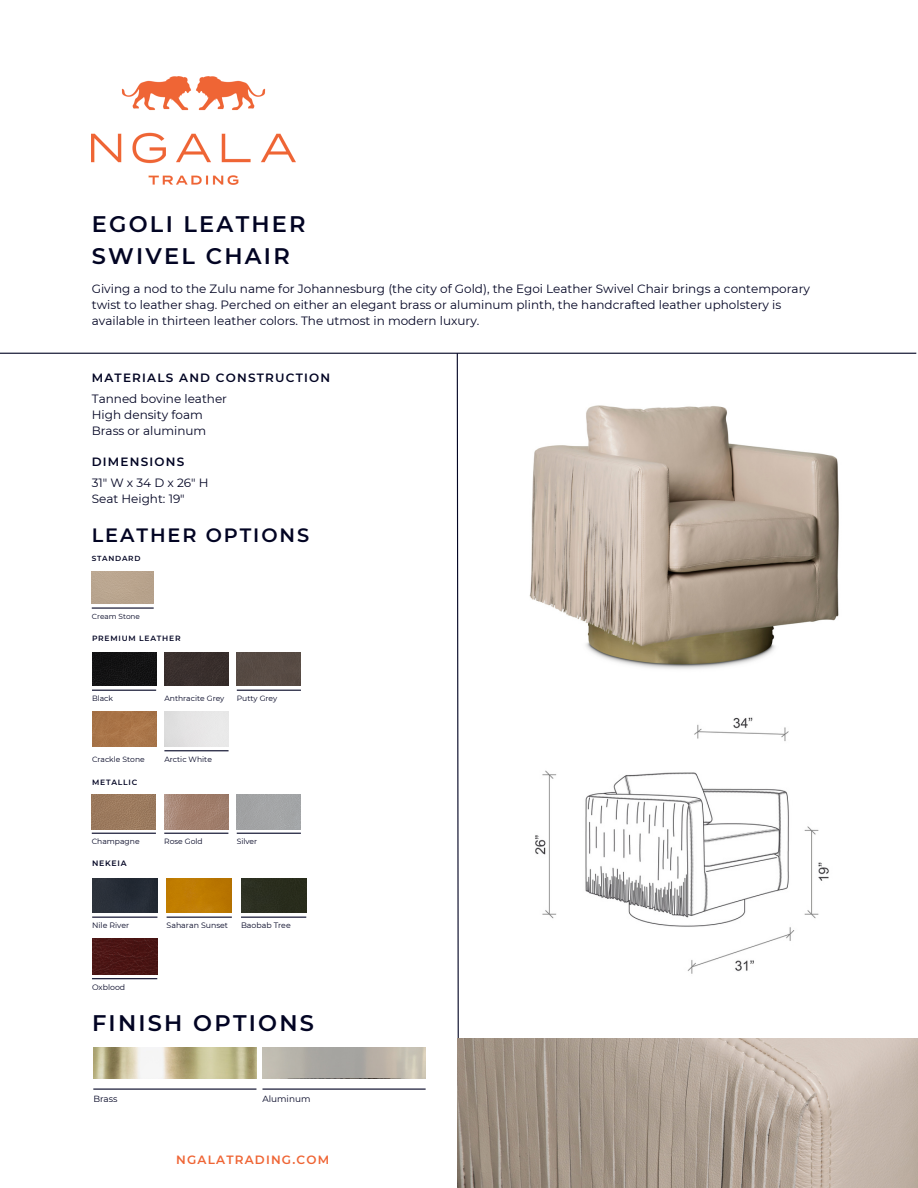
<style>
.page{position:relative;width:918px;height:1188px;background:#fff}
.page>*{position:absolute;margin:0;border:0;box-sizing:border-box;transform-origin:0 0}
.t1{font:600 22.5px "Montserrat";letter-spacing:.1em;color:#020423}
.t2{font:600 19.35px "Montserrat";letter-spacing:.1em;color:#020423}
.t3{font:12px/16px "Montserrat";color:#020423}
.t4{font:600 12px "Montserrat";letter-spacing:.1em;color:#020423}
.t5{font:600 12px "Montserrat";letter-spacing:.1em;color:#ef6535}
.t6{font:12px "Montserrat";letter-spacing:.26em;color:#020423}
.t7{font:8.85px "Montserrat";color:#020423}
.t8{font:7.8px "Montserrat";color:#020423}
.t9{font:600 7.8px "Montserrat";letter-spacing:.1em;color:#020423}
.t10{font:7.65px "Montserrat";color:#020423}
.t11{font:600 7.65px "Montserrat";letter-spacing:.1em;color:#020423}
.t12{font:7.35px "Montserrat";color:#020423}
.t13{font:600 7.35px "Montserrat";letter-spacing:.1em;color:#020423}
</style>
<div class="page">
<img style="left:92px;top:77px;width:203px;height:108px">
<img style="left:529px;top:405px;width:310px;height:264px">
<svg style="left:456px;top:352px;width:4px;height:836px"></svg>
<hr style="left:0;top:353px;width:916px;height:1px;background:#020423">
<hr style="left:92px;top:607px;width:62px;height:2px;background:#020423">
<img style="left:92px;top:795px;width:64px;height:34px">
<hr style="left:92px;top:833px;width:64px;height:1px;background:#020423">
<img style="left:164px;top:795px;width:64px;height:35px">
<hr style="left:164px;top:833px;width:64px;height:1px;background:#020423">
<div style="left:237px;top:795px;width:64px;height:34px;background:#a3a5a6"></div>
<hr style="left:237px;top:833px;width:64px;height:1px;background:#020423">
<div style="left:92px;top:652px;width:64px;height:34px;background:#131314"></div>
<hr style="left:92px;top:690px;width:64px;height:1px;background:#020423">
<div style="left:164px;top:652px;width:65px;height:34px;background:#392f2d"></div>
<div style="left:237px;top:652px;width:64px;height:34px;background:#584b44"></div>
<hr style="left:237px;top:690px;width:64px;height:1px;background:#020423">
<div style="left:92px;top:712px;width:64px;height:35px;background:#a97448"></div>
<hr style="left:164px;top:750px;width:65px;height:1px;background:#020423">
<img style="left:92px;top:939px;width:65px;height:35px">
<hr style="left:92px;top:978px;width:65px;height:1px;background:#020423">
<div style="left:92px;top:878px;width:65px;height:35px;background:#272e38"></div>
<hr style="left:92px;top:917px;width:65px;height:1px;background:#020423">
<img style="left:167px;top:878px;width:65px;height:35px">
<hr style="left:167px;top:917px;width:65px;height:1px;background:#020423">
<div style="left:241px;top:878px;width:65px;height:35px;background:#2a2d1e"></div>
<hr style="left:241px;top:917px;width:65px;height:1px;background:#020423">
<img style="left:535px;top:717px;width:294px;height:257px">
<img style="left:458px;top:1039px;width:460px;height:149px">
<img style="left:93px;top:1048px;width:163px;height:30px">
<hr style="left:93px;top:1089px;width:163px;height:1px;background:#020423">
<hr style="left:263px;top:1089px;width:163px;height:1px;background:#020423">
<p class="t1" style="left:92px;top:210px;width:215px">EGOLI LEATHER</p>
<p class="t1" style="left:92px;top:242px;width:200px">SWIVEL CHAIR</p>
<p class="t3" style="left:92px;top:281px;width:720px">Giving a nod to the Zulu name for Johannesburg (the city of Gold), the Egoi Leather Swivel Chair brings a contemporary twist to leather shag. Perched on either an elegant brass or aluminum plinth, the handcrafted leather upholstery is available in thirteen leather colors. The utmost in modern luxury.</p>
<p class="t4" style="left:92px;top:371px;width:240px">MATERIALS AND CONSTRUCTION</p>
<p class="t3" style="left:92px;top:390px;width:137px">Tanned bovine leather</p>
<p class="t3" style="left:92px;top:406px;width:113px">High density foam</p>
<p class="t3" style="left:92px;top:422px;width:116px">Brass or aluminum</p>
<p class="t4" style="left:92px;top:455px;width:94px">DIMENSIONS</p>
<p class="t6" style="left:92px;top:475px;width:118px">31"Wx34Dx26"H</p>
<p class="t3" style="left:92px;top:490px;width:94px">Seat Height: 19"</p>
<p class="t2" style="left:92px;top:523px;width:219px">LEATHER OPTIONS</p>
<p class="t13" style="left:92px;top:554px;width:50px">STANDARD</p>
<p class="t12" style="left:92px;top:611px;width:50px">Cream Stone</p>
<p class="t11" style="left:92px;top:634px;width:90px">PREMIUM LEATHER</p>
<p class="t10" style="left:92px;top:694px;width:23px">Black</p>
<p class="t10" style="left:164px;top:694px;width:62px">Anthracite Grey</p>
<p class="t10" style="left:237px;top:694px;width:42px">Putty Grey</p>
<p class="t10" style="left:92px;top:754px;width:54px">Crackle Stone</p>
<p class="t10" style="left:164px;top:754px;width:49px">Arctic White</p>
<p class="t11" style="left:92px;top:777px;width:47px">METALLIC</p>
<p class="t10" style="left:92px;top:837px;width:49px">Champagne</p>
<p class="t10" style="left:164px;top:837px;width:40px">Rose Gold</p>
<p class="t10" style="left:237px;top:837px;width:22px">Silver</p>
<p class="t9" style="left:92px;top:859px;width:36px">NEKEIA</p>
<p class="t8" style="left:92px;top:921px;width:39px">Nile River</p>
<p class="t8" style="left:167px;top:921px;width:63px">Saharan Sunset</p>
<p class="t8" style="left:241px;top:921px;width:51px">Baobab Tree</p>
<p class="t8" style="left:92px;top:982px;width:35px">Oxblood</p>
<p class="t1" style="left:92px;top:1009px;width:224px">FINISH OPTIONS</p>
<p class="t7" style="left:93px;top:1093px;width:26px">Brass</p>
<p class="t7" style="left:263px;top:1093px;width:49px">Aluminum</p>
<p class="t5" style="left:176px;top:1153px;width:155px">NGALATRADING.COM</p>
</div>
